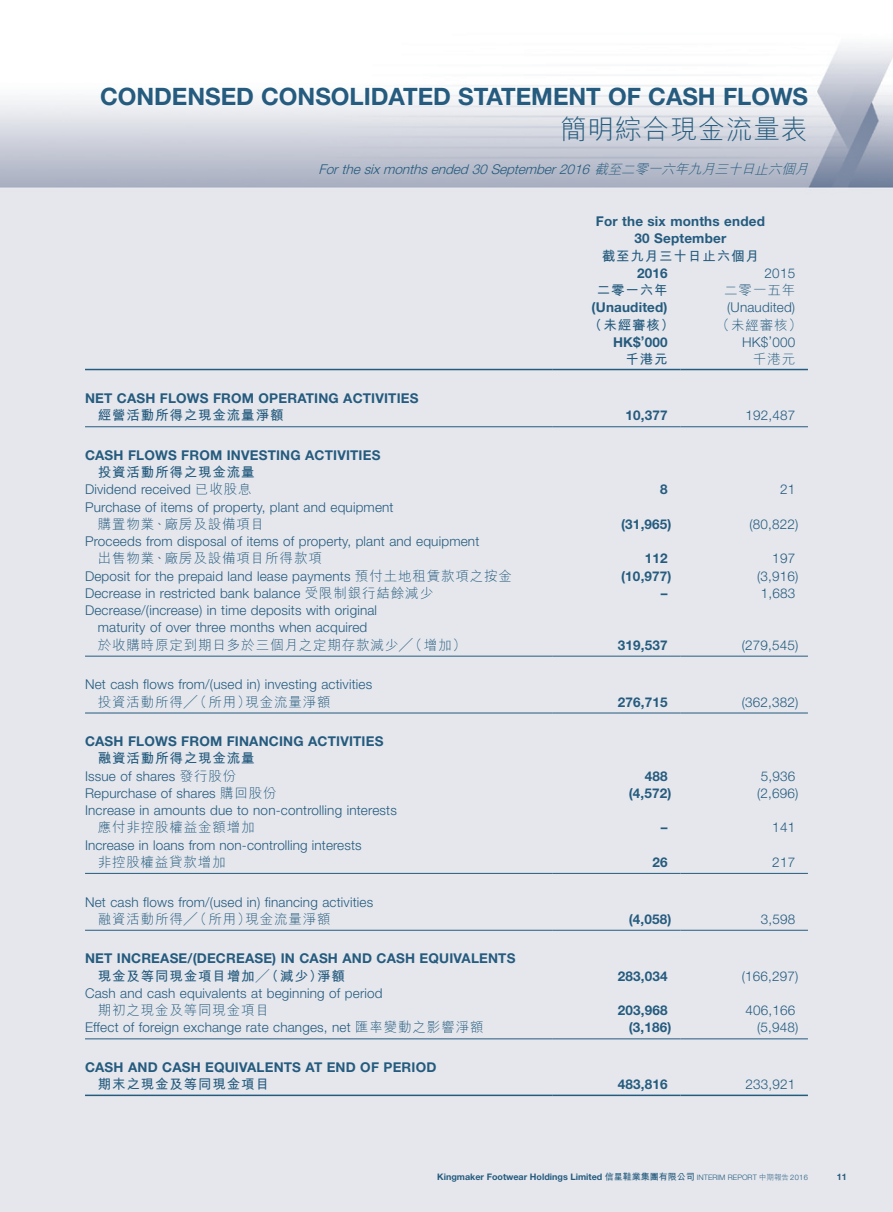
<style>
.page{position:relative;width:893px;height:1212px;background:#fff}
.page>*{position:absolute;margin:0;border:0;box-sizing:border-box;transform-origin:0 0}
.t1{font:300 27px "M Hei HK";letter-spacing:.025em;color:#255b7e}
.t2{font:700 24px "Helvetica Neue LT Std";color:#255b7e}
.Body_Text{font:300 13.5px/17.2px "Helvetica Neue LT Std";letter-spacing:.015em;color:#255b7e}
.Body_Text-2{font:700 13.5px/17.2px "Helvetica Neue LT Std";letter-spacing:.015em;color:#255b7e}
.t3{font:italic 300 13.5px "Helvetica Neue LT Std";color:#255b7e}
.Body_Text-3{font:700 13.5px "M Hei HK";letter-spacing:.065em;color:#255b7e}
.Body_Text-4{font:300 13.5px "M Hei HK";letter-spacing:.065em;color:#255b7e}
.t4{font:700 9px "Helvetica Neue LT Std";color:#255b7e}
.s1{font-family:"M Hei HK"}
.s2{font-family:"M Hei HK";font-weight:700}
.s3{font-weight:300;font-size:7.5px}
.s4{font-family:"M Hei HK";font-weight:300;font-size:7.5px}
</style>
<div class="page">
<img style="left:0;top:45px;width:893px;height:1167px">
<hr style="left:85px;top:369px;width:468px;height:1px;background:#255b7e">
<hr style="left:553px;top:369px;width:127px;height:1px;background:#255b7e">
<hr style="left:680px;top:369px;width:128px;height:1px;background:#255b7e">
<hr style="left:85px;top:426px;width:468px;height:1px;background:#255b7e">
<hr style="left:553px;top:426px;width:127px;height:1px;background:#255b7e">
<hr style="left:680px;top:426px;width:128px;height:1px;background:#255b7e">
<hr style="left:85px;top:656px;width:468px;height:1px;background:#255b7e">
<hr style="left:553px;top:656px;width:127px;height:1px;background:#255b7e">
<hr style="left:680px;top:656px;width:128px;height:1px;background:#255b7e">
<hr style="left:85px;top:713px;width:468px;height:1px;background:#255b7e">
<hr style="left:553px;top:713px;width:127px;height:1px;background:#255b7e">
<hr style="left:680px;top:713px;width:128px;height:1px;background:#255b7e">
<hr style="left:85px;top:873px;width:468px;height:1px;background:#255b7e">
<hr style="left:553px;top:873px;width:127px;height:1px;background:#255b7e">
<hr style="left:680px;top:873px;width:128px;height:1px;background:#255b7e">
<hr style="left:85px;top:930px;width:468px;height:1px;background:#255b7e">
<hr style="left:553px;top:930px;width:127px;height:1px;background:#255b7e">
<hr style="left:680px;top:930px;width:128px;height:1px;background:#255b7e">
<hr style="left:85px;top:1038px;width:468px;height:1px;background:#255b7e">
<hr style="left:553px;top:1038px;width:127px;height:1px;background:#255b7e">
<hr style="left:680px;top:1038px;width:128px;height:1px;background:#255b7e">
<hr style="left:85px;top:1094px;width:468px;height:2px;background:#255b7e">
<hr style="left:553px;top:1094px;width:127px;height:2px;background:#255b7e">
<hr style="left:680px;top:1094px;width:128px;height:2px;background:#255b7e">
<p class="t2" style="left:100px;top:81px;width:710px">CONDENSED CONSOLIDATED STATEMENT OF CASH FLOWS</p>
<p class="t1" style="left:560px;top:115px;width:249px">簡明綜合現金流量表</p>
<p class="t3" style="left:318px;top:161px;width:495px">For the six months ended 30 September 2016 <span class="s1">截至二零一六年九月三十日止六個月</span></p>
<p class="Body_Text-2" style="left:98px;top:389px;width:322px;text-indent:-13px">NET CASH FLOWS FROM OPERATING ACTIVITIES<span class="s1">經營活動所得之現金流量淨額</span></p>
<p class="Body_Text-2" style="left:596px;top:212px;width:171px">For the six months ended</p>
<p class="Body_Text-2" style="left:634px;top:230px;width:93px">30 September</p>
<p class="Body_Text-3" style="left:602px;top:246px;width:159px">截至九月三十日止六個月</p>
<p class="Body_Text-2" style="left:637px;top:264px;width:32px">2016</p>
<p class="Body_Text" style="left:765px;top:264px;width:32px">2015</p>
<p class="Body_Text-3" style="left:597px;top:280px;width:72px">二零一六年</p>
<p class="Body_Text-4" style="left:724px;top:283px;width:72px">二零一五年</p>
<p class="Body_Text-2" style="left:592px;top:299px;width:78px">(Unaudited)</p>
<p class="Body_Text" style="left:727px;top:299px;width:70px">(Unaudited)</p>
<p class="Body_Text-3" style="left:588px;top:315px;width:87px">（未經審核）</p>
<p class="Body_Text-4" style="left:716px;top:318px;width:87px">（未經審核）</p>
<p class="Body_Text-2" style="left:613px;top:333px;width:56px">HK$’000</p>
<p class="Body_Text" style="left:742px;top:333px;width:55px">HK$’000</p>
<p class="Body_Text-3" style="left:625px;top:349px;width:44px">千港元</p>
<p class="Body_Text-4" style="left:753px;top:352px;width:44px">千港元</p>
<p class="Body_Text-2" style="left:625px;top:407px;width:44px">10,377</p>
<p class="Body_Text" style="left:745px;top:407px;width:51px">192,487</p>
<p class="Body_Text-2" style="left:98px;top:446px;width:284px;text-indent:-13px">CASH FLOWS FROM INVESTING ACTIVITIES<span class="s1">投資活動所得之現金流量</span></p>
<p class="Body_Text" style="left:85px;top:481px;width:168px">Dividend received <span class="s1">已收股息</span></p>
<p class="Body_Text-2" style="left:660px;top:481px;width:9px">8</p>
<p class="Body_Text" style="left:780px;top:481px;width:17px">21</p>
<p class="Body_Text" style="left:98px;top:498px;width:297px;text-indent:-13px">Purchase of items of property, plant and equipment<span class="s1">購置物業、廠房及設備項目</span></p>
<p class="Body_Text-2" style="left:621px;top:515px;width:52px">(31,965)</p>
<p class="Body_Text" style="left:749px;top:515px;width:51px">(80,822)</p>
<p class="Body_Text" style="left:98px;top:532px;width:383px;text-indent:-13px">Proceeds from disposal of items of property, plant and equipment<span class="s1">出售物業、廠房及設備項目所得款項</span></p>
<p class="Body_Text-2" style="left:645px;top:550px;width:24px">112</p>
<p class="Body_Text" style="left:772px;top:550px;width:24px">197</p>
<p class="Body_Text" style="left:85px;top:567px;width:428px">Deposit for the prepaid land lease payments <span class="s1">預付土地租賃款項之按金</span></p>
<p class="Body_Text-2" style="left:621px;top:567px;width:52px">(10,977)</p>
<p class="Body_Text" style="left:757px;top:567px;width:43px">(3,916)</p>
<p class="Body_Text" style="left:85px;top:584px;width:350px">Decrease in restricted bank balance <span class="s1">受限制銀行結餘減少</span></p>
<p class="Body_Text-2" style="left:661px;top:584px;width:8px">–</p>
<p class="Body_Text" style="left:761px;top:584px;width:36px">1,683</p>
<p class="Body_Text" style="left:98px;top:601px;width:370px;text-indent:-13px">Decrease/(increase) in time deposits with original<br>maturity of over three months when acquired<br><span class="s1">於收購時原定到期日多於三個月之定期存款減少╱（增加）</span></p>
<p class="Body_Text-2" style="left:618px;top:636px;width:51px">319,537</p>
<p class="Body_Text" style="left:742px;top:636px;width:58px">(279,545)</p>
<p class="Body_Text" style="left:98px;top:676px;width:276px;text-indent:-13px">Net cash flows from/(used in) investing activities<span class="s1">投資活動所得╱（所用）現金流量淨額</span></p>
<p class="Body_Text-2" style="left:618px;top:693px;width:51px">276,715</p>
<p class="Body_Text" style="left:742px;top:693px;width:58px">(362,382)</p>
<p class="Body_Text-2" style="left:98px;top:732px;width:287px;text-indent:-13px">CASH FLOWS FROM FINANCING ACTIVITIES<span class="s1">融資活動所得之現金流量</span></p>
<p class="Body_Text" style="left:85px;top:767px;width:153px">Issue of shares <span class="s1">發行股份</span></p>
<p class="Body_Text-2" style="left:645px;top:767px;width:24px">488</p>
<p class="Body_Text" style="left:761px;top:767px;width:36px">5,936</p>
<p class="Body_Text" style="left:85px;top:784px;width:193px">Repurchase of shares <span class="s1">購回股份</span></p>
<p class="Body_Text-2" style="left:629px;top:784px;width:44px">(4,572)</p>
<p class="Body_Text" style="left:757px;top:784px;width:43px">(2,696)</p>
<p class="Body_Text" style="left:98px;top:801px;width:301px;text-indent:-13px">Increase in amounts due to non-controlling interests<span class="s1">應付非控股權益金額增加</span></p>
<p class="Body_Text-2" style="left:661px;top:819px;width:8px">–</p>
<p class="Body_Text" style="left:772px;top:819px;width:24px">141</p>
<p class="Body_Text" style="left:98px;top:836px;width:265px;text-indent:-13px">Increase in loans from non-controlling interests<span class="s1">非控股權益貸款增加</span></p>
<p class="Body_Text" style="left:98px;top:893px;width:277px;text-indent:-13px">Net cash flows from/(used in) financing activities<span class="s1">融資活動所得</span><span class="s2">╱</span><span class="s1">（所用）現金流量淨額</span></p>
<p class="Body_Text-2" style="left:98px;top:950px;width:419px;text-indent:-13px">NET INCREASE/(DECREASE) IN CASH AND CASH EQUIVALENTS<span class="s1">現金及等同現金項目增加╱（減少）淨額</span></p>
<p class="Body_Text" style="left:98px;top:984px;width:286px;text-indent:-13px">Cash and cash equivalents at beginning of period<span class="s1">期初之現金及等同現金項目</span></p>
<p class="Body_Text-2" style="left:652px;top:853px;width:17px">26</p>
<p class="Body_Text" style="left:772px;top:853px;width:24px">217</p>
<p class="Body_Text-2" style="left:629px;top:910px;width:44px">(4,058)</p>
<p class="Body_Text" style="left:761px;top:910px;width:36px">3,598</p>
<p class="Body_Text-2" style="left:618px;top:967px;width:51px">283,034</p>
<p class="Body_Text" style="left:742px;top:967px;width:58px">(166,297)</p>
<p class="Body_Text-2" style="left:618px;top:1001px;width:51px">203,968</p>
<p class="Body_Text" style="left:745px;top:1001px;width:51px">406,166</p>
<p class="Body_Text" style="left:85px;top:1019px;width:400px">Effect of foreign exchange rate changes, net <span class="s1">匯率變動之影響淨額</span></p>
<p class="Body_Text-2" style="left:629px;top:1019px;width:44px">(3,186)</p>
<p class="Body_Text" style="left:757px;top:1019px;width:43px">(5,948)</p>
<p class="Body_Text-2" style="left:98px;top:1058px;width:340px;text-indent:-13px">CASH AND CASH EQUIVALENTS AT END OF PERIOD<span class="s1">期末之現金及等同現金項目</span></p>
<p class="Body_Text-2" style="left:618px;top:1075px;width:51px">483,816</p>
<p class="Body_Text" style="left:745px;top:1075px;width:51px">233,921</p>
<p class="t4" style="left:437px;top:1171px;width:372px">Kingmaker Footwear Holdings Limited <span class="s1">信星鞋業集團有限公司</span> <span class="s3">INTERIM REPORT</span> <span class="s4">中期報告</span> <span class="s3">2016</span></p>
<p class="t4" style="left:837px;top:1171px;width:11px">11</p>
</div>
